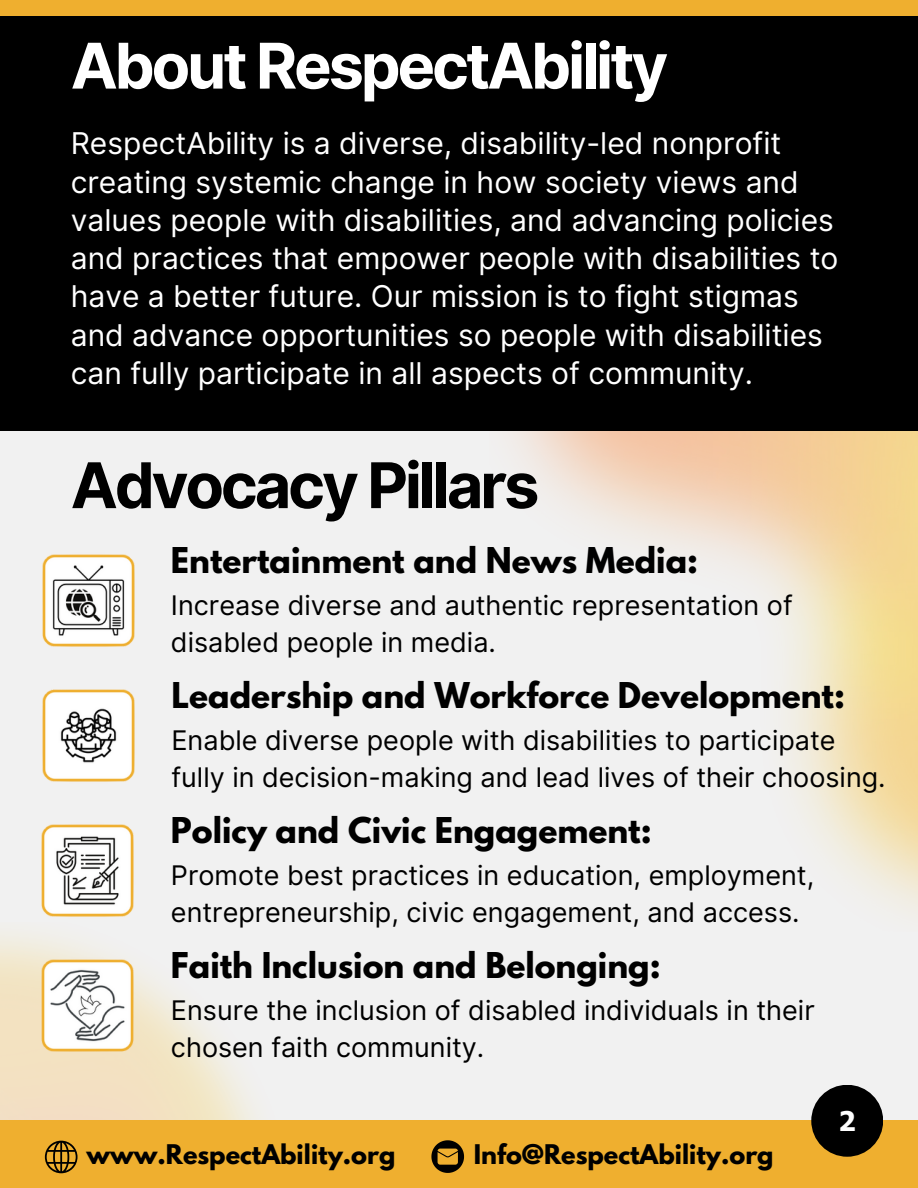
<style>
.page{position:relative;width:918px;height:1188px;background:#f1f1f1}
.page>*{position:absolute;margin:0;border:0;box-sizing:border-box;transform-origin:0 0}
.t1{font:700 63px "Inter";letter-spacing:-.05em;color:#fff}
.t2{font:700 63px "Inter";letter-spacing:-.05em;color:#000}
.t3{font:700 31.5px "League Spartan";color:#000}
.t4{font:30px/38.2px "Inter";color:#fff}
.t5{font:27px/37.2px "Inter";color:#000}
.t6{font:700 27px "Tahoma";color:#fff}
.t7{font:700 24px "League Spartan";color:#000}
</style>
<div class="page">
<img style="left:490px;top:430px;width:428px;height:480px">
<div style="left:0;top:0;width:918px;height:430px;background:#000"></div>
<img style="left:0;top:935px;width:280px;height:186px">
<div style="left:0;top:1121px;width:918px;height:67px;background:#efaf2f"></div>
<div style="left:811px;top:1085px;width:72px;height:72px;background:#000;border-radius:50%"></div>
<div style="left:0;top:0;width:918px;height:16px;background:#efaf2f"></div>
<svg style="left:45px;top:1141px;width:33px;height:32px"></svg>
<svg style="left:431px;top:1140px;width:33px;height:33px"></svg>
<img style="left:42px;top:554px;width:93px;height:93px">
<img style="left:42px;top:689px;width:93px;height:93px">
<img style="left:41px;top:824px;width:93px;height:93px">
<img style="left:34px;top:951px;width:108px;height:108px">
<h2 class="t1" style="left:71px;top:28px;width:599px">About RespectAbility</h2>
<p class="t4" style="left:71px;top:124px;width:769px">RespectAbility is a diverse, disability-led nonprofit creating systemic change in how society views and values people with disabilities, and advancing policies and practices that empower people with disabilities to have a better future. Our mission is to fight stigmas and advance opportunities so people with disabilities can fully participate in all aspects of community.</p>
<p class="t2" style="left:71px;top:448px;width:470px">Advocacy Pillars</p>
<p class="t3" style="left:171px;top:545px;width:529px">Entertainment and News Media:</p>
<p class="t5" style="left:171px;top:587px;width:623px">Increase diverse and authentic representation of disabled people in media.</p>
<p class="t3" style="left:172px;top:680px;width:675px">Leadership and Workforce Development:</p>
<p class="t5" style="left:172px;top:722px;width:716px">Enable diverse people with disabilities to participate fully in decision-making and lead lives of their choosing.</p>
<p class="t3" style="left:171px;top:815px;width:482px">Policy and Civic Engagement:</p>
<p class="t5" style="left:171px;top:857px;width:645px">Promote best practices in education, employment, entrepreneurship, civic engagement, and access.</p>
<p class="t3" style="left:171px;top:950px;width:491px">Faith Inclusion and Belonging:</p>
<p class="t5" style="left:171px;top:992px;width:645px">Ensure the inclusion of disabled individuals in their chosen faith community.</p>
<h1 class="t7" style="left:87px;top:1143px;width:310px">www.RespectAbility.org</h1>
<p class="t7" style="left:474px;top:1143px;width:301px">Info@RespectAbility.org</p>
<h1 class="t6" style="left:839px;top:1104px;width:19px">2</h1>
</div>
